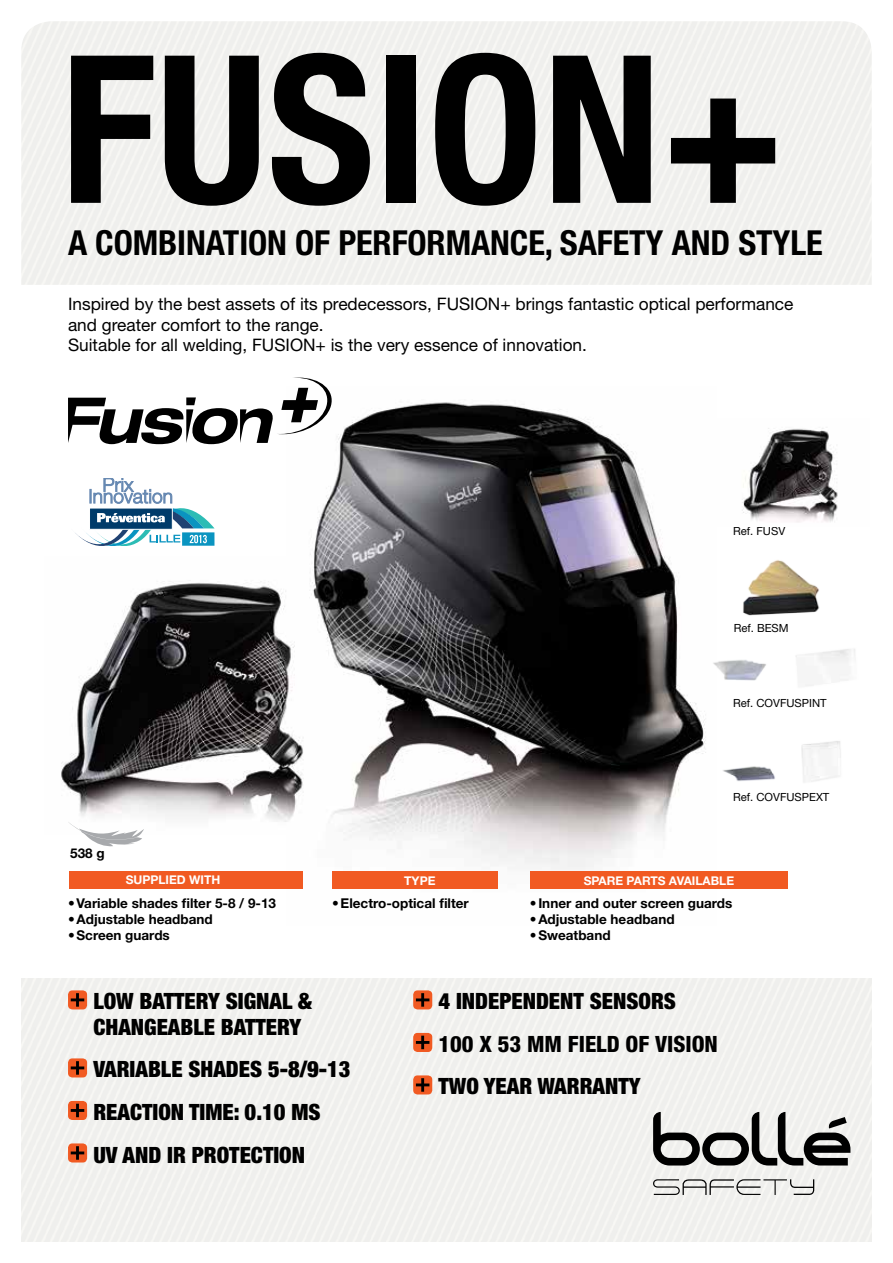
<style>
.page{position:relative;width:893px;height:1263px;background:#fff}
.page>*{position:absolute;margin:0;border:0;box-sizing:border-box;transform-origin:0 0}
.t1{font:700 condensed 206.1px "Helvetica Neue LT Std";color:#000}
.t2{font:700 condensed 34.5px "Helvetica Neue LT Std";letter-spacing:-.005em;color:#000}
.t3{font:900 condensed 22.5px/42.5px "Helvetica Neue LT Std";color:#000}
.t4{font:800 condensed 22.5px "Helvetica Neue LT Std";color:#000}
.t5{font:17.25px/20.7px "Helvetica Neue LT Std";color:#000}
.t6{font:700 13.5px "Helvetica Neue LT Std";color:#000}
.t7{font:700 12px "Helvetica Neue LT Std";color:#fff}
.t8{font:11.25px "Helvetica Neue LT Std";color:#000}
.s1{font-weight:100;font-stretch:condensed}
</style>
<div class="page">
<div style="left:21px;top:978px;width:851px;height:264px;background:#efefed"></div>
<img style="left:310px;top:402px;width:396px;height:487px">
<img style="left:61px;top:581px;width:242px;height:241px">
<img style="left:742px;top:428px;width:96px;height:94px">
<img style="left:743px;top:560px;width:77px;height:56px">
<svg style="left:68px;top:822px;width:76px;height:24px"></svg>
<div style="left:69px;top:871px;width:234px;height:18px;background:#f15a22"></div>
<div style="left:332px;top:871px;width:165px;height:18px;background:#f15a22"></div>
<div style="left:530px;top:871px;width:258px;height:18px;background:#f15a22"></div>
<svg style="left:653px;top:1112px;width:197px;height:53px"></svg>
<svg style="left:653px;top:1179px;width:161px;height:16px"></svg>
<img style="left:713px;top:649px;width:142px;height:37px">
<img style="left:723px;top:741px;width:118px;height:41px">
<svg style="left:75px;top:478px;width:140px;height:67px"></svg>
<svg style="left:68px;top:378px;width:264px;height:66px"></svg>
<div style="left:68px;top:990px;width:19px;height:19px;background:#f15a22;border-radius:4px"></div>
<svg style="left:71px;top:993px;width:13px;height:14px"></svg>
<div style="left:68px;top:1058px;width:19px;height:19px;background:#f15a22;border-radius:4px"></div>
<svg style="left:71px;top:1061px;width:13px;height:14px"></svg>
<div style="left:68px;top:1101px;width:19px;height:19px;background:#f15a22;border-radius:4px"></div>
<svg style="left:71px;top:1104px;width:13px;height:13px"></svg>
<div style="left:68px;top:1143px;width:19px;height:19px;background:#f15a22;border-radius:4px"></div>
<svg style="left:71px;top:1146px;width:13px;height:14px"></svg>
<div style="left:413px;top:990px;width:19px;height:19px;background:#f15a22;border-radius:4px"></div>
<svg style="left:416px;top:993px;width:13px;height:14px"></svg>
<div style="left:413px;top:1033px;width:19px;height:19px;background:#f15a22;border-radius:4px"></div>
<svg style="left:416px;top:1036px;width:13px;height:13px"></svg>
<div style="left:413px;top:1075px;width:19px;height:19px;background:#f15a22;border-radius:4px"></div>
<svg style="left:416px;top:1078px;width:13px;height:14px"></svg>
<h1 class="t1" style="left:61px;top:5px;width:726px">FUSION+</h1>
<h2 class="t2" style="left:68px;top:222px;width:756px">A COMBINATION OF PERFORMANCE, SAFETY AND STYLE</h2>
<p class="t5" style="left:68px;top:293px;width:727px">Inspired by the best assets of its predecessors, FUSION+ brings fantastic optical performance and greater comfort to the range.<br>Suitable for all welding, FUSION+ is the very essence of innovation.</p>
<p class="t8" style="left:733px;top:524px;width:54px">Ref. FUSV</p>
<p class="t8" style="left:734px;top:621px;width:57px">Ref. BESM</p>
<p class="t8" style="left:733px;top:696px;width:95px">Ref. COVFUSPINT</p>
<p class="t6" style="left:70px;top:845px;width:36px">538 g</p>
<p class="t8" style="left:733px;top:790px;width:98px">Ref. COVFUSPEXT</p>
<p class="t7" style="left:126px;top:873px;width:96px">SUPPLIED WITH</p>
<p class="t7" style="left:404px;top:873px;width:33px">TYPE</p>
<p class="t7" style="left:584px;top:873px;width:152px">SPARE PARTS AVAILABLE</p>
<p class="t6" style="left:68px;top:895px;width:210px"><span class="s1">•</span>Variable shades filter 5-8 / 9-13</p>
<p class="t6" style="left:332px;top:895px;width:138px"><span class="s1">•</span>Electro-optical filter</p>
<p class="t6" style="left:68px;top:911px;width:146px"><span class="s1">•</span>Adjustable headband</p>
<p class="t6" style="left:68px;top:927px;width:103px"><span class="s1">•</span>Screen guards</p>
<p class="t6" style="left:530px;top:895px;width:204px"><span class="s1">•</span> Inner and outer screen guards</p>
<p class="t6" style="left:530px;top:911px;width:146px"><span class="s1">•</span>Adjustable headband</p>
<p class="t6" style="left:530px;top:927px;width:82px"><span class="s1">•</span>Sweatband</p>
<h3 class="t3" style="left:93px;top:988px;width:220px;line-height:25.5px">LOW BATTERY SIGNAL &amp;<br>CHANGEABLE BATTERY</h3>
<h3 class="t3" style="left:93px;top:1048px;width:259px">VARIABLE SHADES 5-8/9-13<br>REACTION TIME: 0.10 MS<br>UV AND IR PROTECTION</h3>
<h3 class="t3" style="left:438px;top:980px;width:239px">4 INDEPENDENT SENSORS</h3>
<h3 class="t4" style="left:438px;top:1030px;width:281px">100 X 53 MM FIELD OF VISION</h3>
<h3 class="t3" style="left:438px;top:1065px;width:204px">TWO YEAR WARRANTY</h3>
</div>
